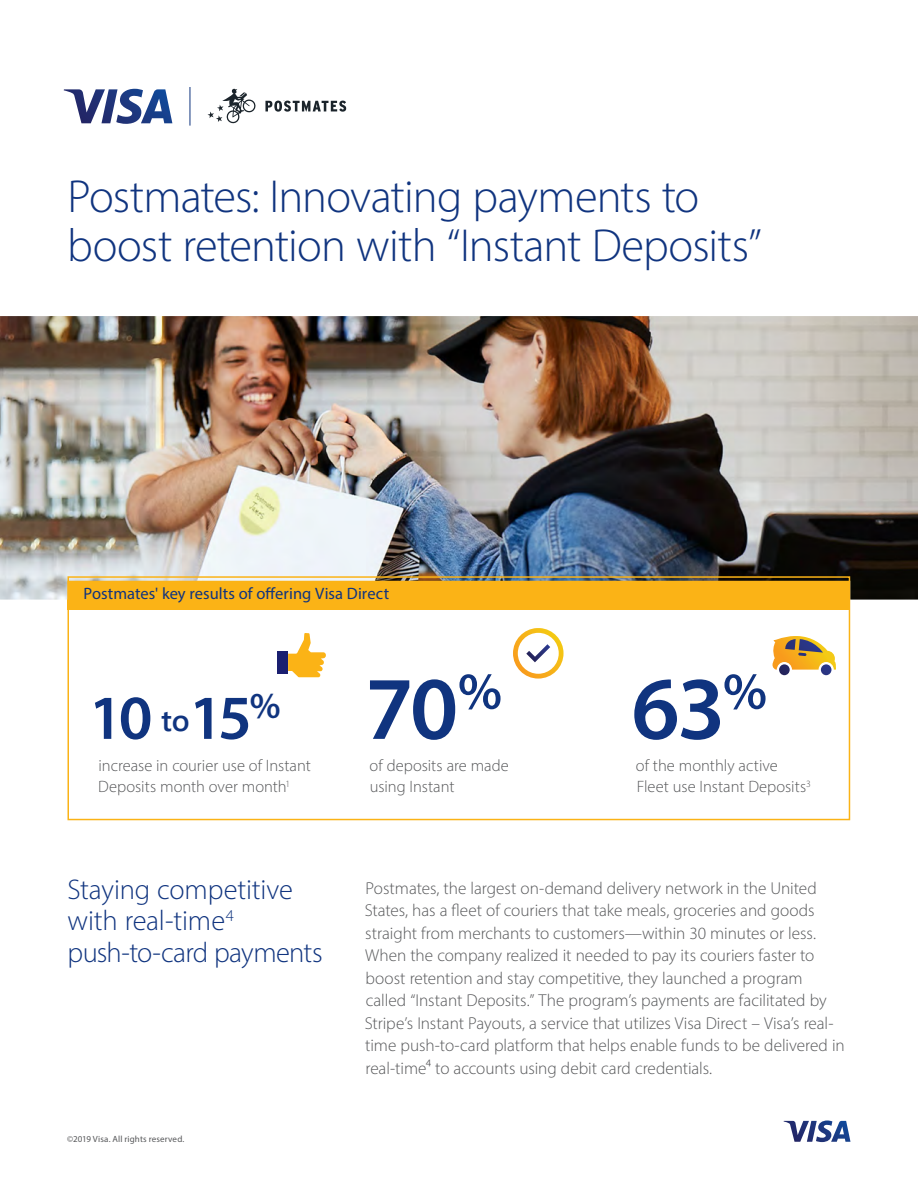
<style>
.page{position:relative;width:918px;height:1188px;background:#fff}
.page>*{position:absolute;margin:0;border:0;box-sizing:border-box;transform-origin:0 0}
.t1{font:600 90px "Myriad Pro";color:#10347f}
.t2{font:600 63px "Myriad Pro";color:#10347f}
.t3{font:300 46.5px/49.5px "Myriad Pro";letter-spacing:-.02em;color:#10347f}
.t4{font:600 36.75px "Myriad Pro";color:#10347f}
.t5{font:600 30px "Segoe UI";color:#10347f}
.t6{font:300 28.5px/31.5px "Myriad Pro";letter-spacing:-.01em;color:#10347f}
.t7{font:300 17.25px/22.5px "Myriad Pro";letter-spacing:-.005em;color:#57585a}
.t8{font:300 16.5px/21px "Myriad Pro";color:#57585a}
.t9{font:16.5px "Myriad Pro";letter-spacing:.005em;color:#10347f}
.t10{font:9px "Myriad Pro";letter-spacing:.015em;color:#57585a}
</style>
<div class="page">
<svg style="left:784px;top:1120px;width:66px;height:22px"></svg>
<div style="left:68px;top:576px;width:782px;height:34px;background:#fbb316"></div>
<svg style="left:513px;top:628px;width:51px;height:51px"></svg>
<svg style="left:64px;top:89px;width:108px;height:35px"></svg>
<hr style="left:190px;top:87px;width:1px;height:39px;background:#10347f">
<svg style="left:265px;top:101px;width:81px;height:11px"></svg>
<svg style="left:208px;top:89px;width:48px;height:34px"></svg>
<img style="left:0;top:316px;width:918px;height:284px">
<svg style="left:277px;top:633px;width:49px;height:44px"></svg>
<div style="left:518px;top:633px;width:41px;height:41px;background:#fff;border-radius:50%"></div>
<svg style="left:526px;top:644px;width:24px;height:18px"></svg>
<svg style="left:772px;top:636px;width:64px;height:39px"></svg>
<div style="left:68px;top:576px;width:782px;height:244px;border:2px solid #fbb316"></div>
<h1 class="t3" style="left:67px;top:171px;width:696px">Postmates: Innovating payments to boost retention with “Instant Deposits”</h1>
<h2 class="t9" style="left:84px;top:584px;width:307px">Postmates' key results of offering Visa Direct</h2>
<p class="t4" style="left:250px;top:682px;width:32px">%</p>
<p class="t2" style="left:89px;top:678px;width:164px">10 15</p>
<p class="t5" style="left:161px;top:698px;width:30px">to</p>
<p class="t8" style="left:98px;top:755px;width:214px">increase in courier use of Instant<br>Deposits month over month<sup>1</sup></p>
<p class="t1" style="left:365px;top:651px;width:138px">70<sup>%</sup></p>
<p class="t8" style="left:370px;top:755px;width:141px">of deposits are made using Instant</p>
<p class="t1" style="left:631px;top:651px;width:137px">63<sup>%</sup></p>
<p class="t8" style="left:636px;top:755px;width:177px">of the monthly active<br>Fleet use Instant Deposits<sup>3</sup></p>
<h2 class="t6" style="left:67px;top:873px;width:257px">Staying competitive with real-time<sup>4 </sup>push-to-card payments</h2>
<p class="t7" style="left:365px;top:876px;width:482px">Postmates, the largest on-demand delivery network in the United States, has a fleet of couriers that take meals, groceries and goods straight from merchants to customers—within 30 minutes or less.<br>When the company realized it needed to pay its couriers faster to boost retention and stay competitive, they launched a program called “Instant Deposits.” The program’s payments are facilitated by Stripe’s Instant Payouts, a service that utilizes Visa Direct – Visa’s real&shy;time push-to-card platform that helps enable funds to be delivered in real-time⁴ to accounts using debit card credentials.</p>
<p class="t10" style="left:67px;top:1134px;width:119px">©2019 Visa. All rights reserved.</p>
</div>
